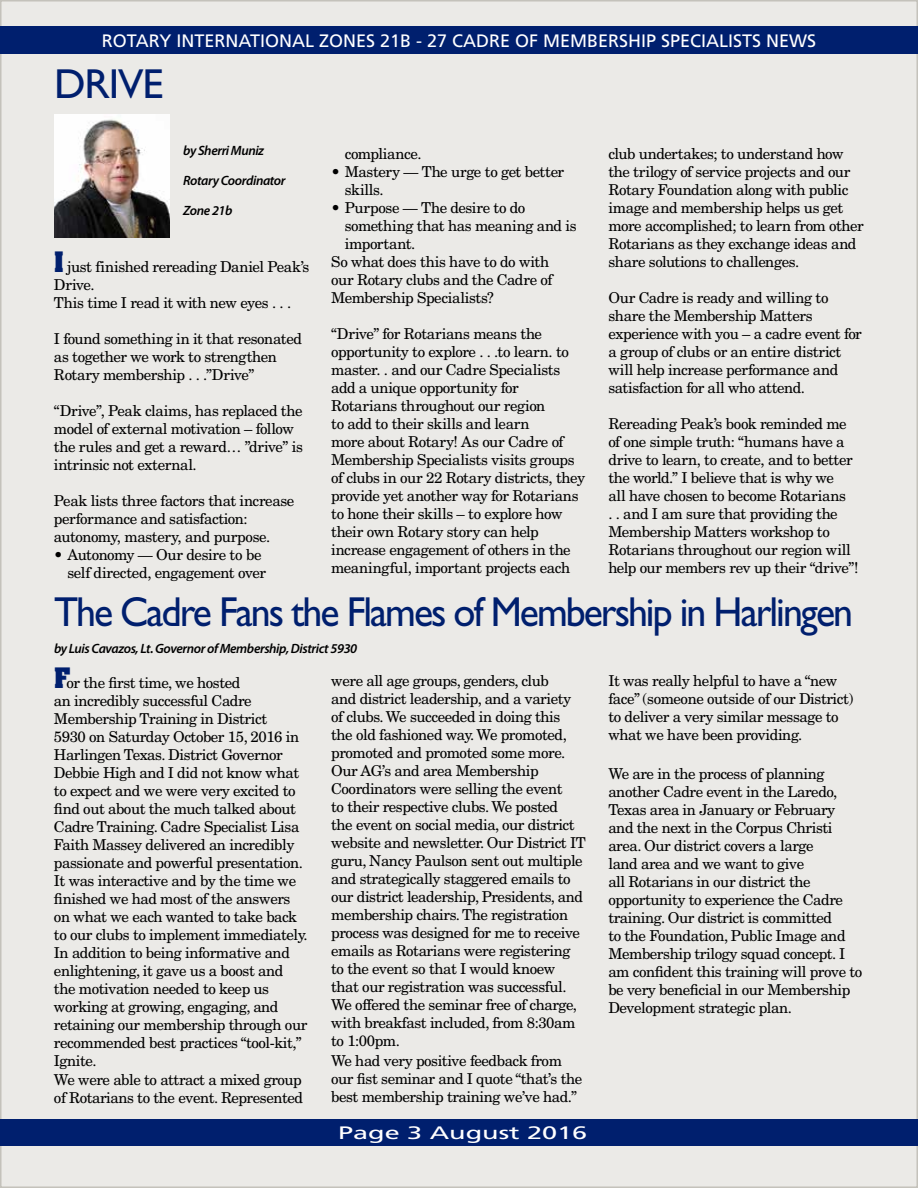
<style>
.page{position:relative;width:918px;height:1188px;background:#fff}
.page>*{position:absolute;margin:0;border:0;box-sizing:border-box;transform-origin:0 0}
.t1{font:42px "Gill Sans Std";letter-spacing:-.05em;color:#001f6e;scale:.95 1}
.t2{font:42px "Gill Sans Std";letter-spacing:-.05em;color:#001f6e}
.t3{font:18px "Frutiger LT Std";color:#fff}
.t4{font:18px "Frutiger LT Std";color:#fff;scale:1.5 1}
.t5{font:15px/18px "New Century Schlbk LT Std";letter-spacing:-.03em;color:#000}
.t6{font:italic 600 13.5px "Myriad Pro";letter-spacing:-.03em;color:#000}
.s1{font-family:"Aachen Std";font-weight:700;font-size:24px;color:#001f6e}
</style>
<div class="page">
<div style="left:0;top:0;width:918px;height:1188px;background:#ebeae7;border:2px solid #c4c2bb"></div>
<img style="left:54px;top:114px;width:116px;height:124px">
<div style="left:0;top:26px;width:918px;height:28px;background:#001f6e"></div>
<div style="left:0;top:1119px;width:918px;height:27px;background:#001f6e"></div>
<p class="t3" style="left:102px;top:30px;width:716px">ROTARY INTERNATIONAL ZONES 21B - 27 CADRE OF MEMBERSHIP SPECIALISTS NEWS</p>
<h1 class="t2" style="left:54px;top:60px;width:111px">DRIVE</h1>
<p class="t6" style="left:183px;top:142px;width:82px">by Sherri Muniz</p>
<p class="t6" style="left:183px;top:172px;width:104px">Rotary Coordinator</p>
<p class="t6" style="left:183px;top:202px;width:51px">Zone 21b</p>
<p class="t5" style="left:54px;top:258px;width:257px"><span class="s1">I</span> just finished rereading Daniel Peak’s<br>Drive.<br>This time I read it with new eyes . . .</p>
<p class="t5" style="left:54px;top:330px;width:250px">I found something in it that resonated as together we work to strengthen<br>Rotary membership . . .”Drive”</p>
<p class="t5" style="left:54px;top:402px;width:250px">“Drive”, Peak claims, has replaced the model of external motivation – follow the rules and get a reward… ”drive” is intrinsic not external.</p>
<p class="t5" style="left:54px;top:492px;width:242px">Peak lists three factors that increase performance and satisfaction: autonomy, mastery, and purpose.</p>
<p class="t5" style="left:54px;top:546px;width:214px;text-align:right">• Autonomy — Our desire to be self directed, engagement over</p>
<p class="t5" style="left:345px;top:144px;width:78px">compliance.</p>
<p class="t5" style="left:345px;top:162px;width:221px;text-indent:-14px">• Mastery — The urge to get better skills.</p>
<p class="t5" style="left:331px;top:198px;width:196px">• Purpose — The desire to do</p>
<p class="t5" style="left:345px;top:216px;width:234px">something that has meaning and is</p>
<p class="t5" style="left:345px;top:234px;width:72px">important.</p>
<p class="t5" style="left:331px;top:252px;width:220px">So what does this have to do with</p>
<p class="t5" style="left:331px;top:270px;width:223px">our Rotary clubs and the Cadre of</p>
<p class="t5" style="left:331px;top:288px;width:164px">Membership Specialists?</p>
<p class="t5" style="left:331px;top:324px;width:255px">“Drive” for Rotarians means the opportunity to explore . . .to learn. to master. . and our Cadre Specialists add a unique opportunity for Rotarians throughout our region<br>to add to their skills and learn<br>more about Rotary! As our Cadre of Membership Specialists visits groups of clubs in our 22 Rotary districts, they provide yet another way for Rotarians to hone their skills – to explore how their own Rotary story can help increase engagement of others in the meaningful, important projects each</p>
<p class="t5" style="left:608px;top:144px;width:257px">club undertakes; to understand how the trilogy of service projects and our Rotary Foundation along with public image and membership helps us get more accomplished; to learn from other Rotarians as they exchange ideas and share solutions to challenges.</p>
<p class="t5" style="left:608px;top:288px;width:255px">Our Cadre is ready and willing to share the Membership Matters experience with you – a cadre event for a group of clubs or an entire district will help increase performance and satisfaction for all who attend.</p>
<p class="t5" style="left:608px;top:414px;width:252px">Rereading Peak’s book reminded me of one simple truth: “humans have a drive to learn, to create, and to better the world.” I believe that is why we<br>all have chosen to become Rotarians<br>. . and I am sure that providing the Membership Matters workshop to Rotarians throughout our region will help our members rev up their “drive”!</p>
<h1 class="t1" style="left:54px;top:588px;width:843px">The Cadre Fans the Flames of Membership in Harlingen</h1>
<p class="t6" style="left:54px;top:640px;width:305px">by Luis Cavazos, Lt. Governor of Membership, District 5930</p>
<p class="t5" style="left:54px;top:673px;width:255px"><span class="s1">F</span>or the first time, we hosted<br>an incredibly successful Cadre Membership Training in District<br>5930 on Saturday October 15, 2016 in Harlingen Texas. District Governor Debbie High and I did not know what to expect and we were very excited to find out about the much talked about Cadre Training. Cadre Specialist Lisa Faith Massey delivered an incredibly passionate and powerful presentation.<br>It was interactive and by the time we finished we had most of the answers on what we each wanted to take back to our clubs to implement immediately.<br>In addition to being informative and enlightening, it gave us a boost and the motivation needed to keep us working at growing, engaging, and retaining our membership through our recommended best practices “tool-kit,” Ignite.</p>
<p class="t5" style="left:54px;top:1071px;width:251px">We were able to attract a mixed group of Rotarians to the event. Represented</p>
<p class="t5" style="left:331px;top:672px;width:256px">were all age groups, genders, club<br>and district leadership, and a variety of clubs. We succeeded in doing this the old fashioned way. We promoted, promoted and promoted some more.<br>Our AG’s and area Membership Coordinators were selling the event<br>to their respective clubs. We posted<br>the event on social media, our district website and newsletter. Our District IT guru, Nancy Paulson sent out multiple and strategically staggered emails to our district leadership, Presidents, and membership chairs. The registration process was designed for me to receive emails as Rotarians were registering to the event so that I would knoew that our registration was successful.<br>We offered the seminar free of charge, with breakfast included, from 8:30am to 1:00pm.</p>
<p class="t5" style="left:331px;top:1051px;width:253px">We had very positive feedback from our fist seminar and I quote “that’s the best membership training we’ve had.”</p>
<p class="t4" style="left:338px;top:1122px;width:168px">Page 3 August 2016</p>
<p class="t5" style="left:608px;top:671px;width:247px">It was really helpful to have a “new face” (someone outside of our District) to deliver a very similar message to what we have been providing.</p>
<p class="t5" style="left:608px;top:764px;width:256px">We are in the process of planning another Cadre event in the Laredo, Texas area in January or February and the next in the Corpus Christi area. Our district covers a large<br>land area and we want to give<br>all Rotarians in our district the opportunity to experience the Cadre training. Our district is committed<br>to the Foundation, Public Image and Membership trilogy squad concept. I am confident this training will prove to be very beneficial in our Membership Development strategic plan.</p>
</div>
